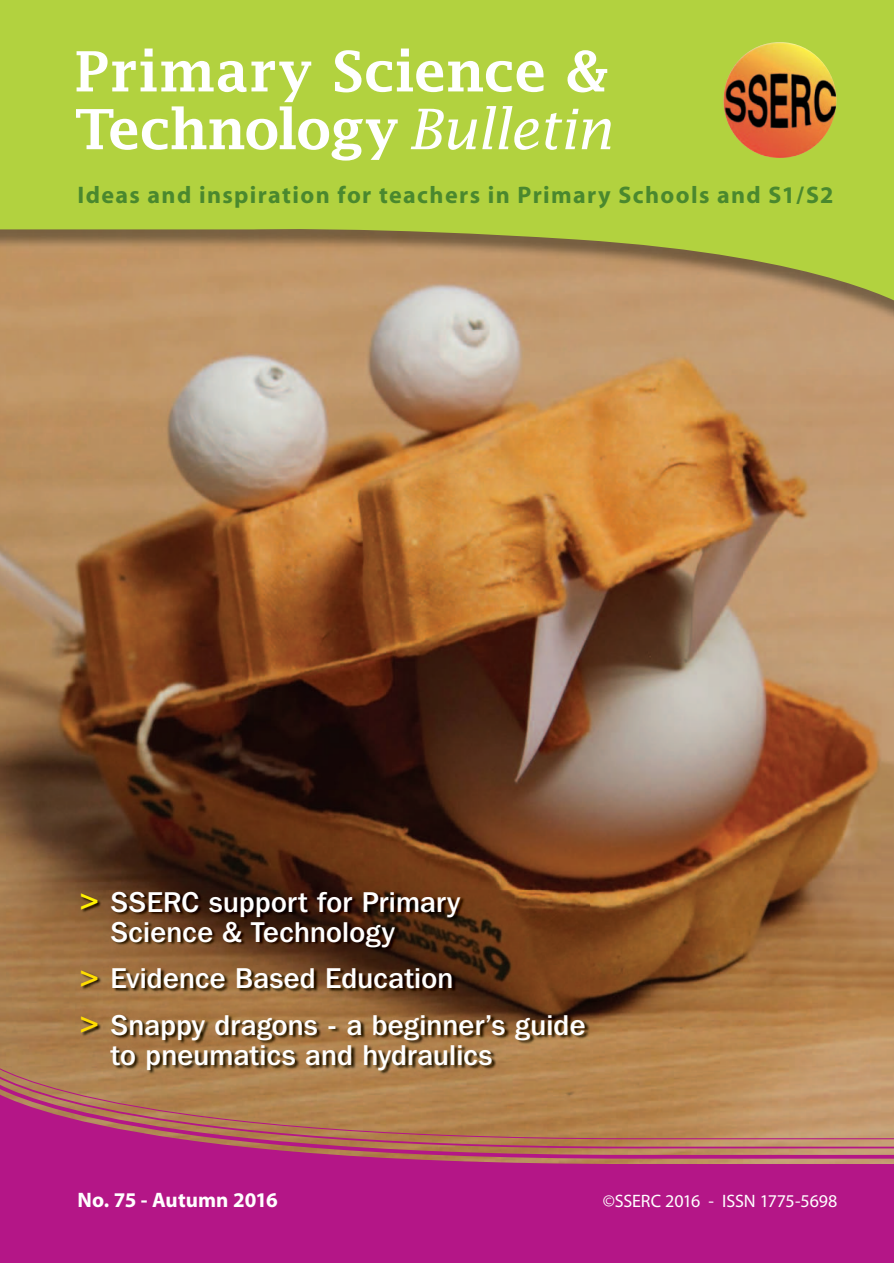
<style>
.page{position:relative;width:894px;height:1263px;background:#fff}
.page>*{position:absolute;margin:0;border:0;box-sizing:border-box;transform-origin:0 0}
.t1{font:600 55.65px "Lucida Fax";letter-spacing:.005em;color:#fff}
.t2{font:600 55.5px "Lucida Fax";letter-spacing:-.035em;color:#fff}
.t3{font:500 28.5px/30px "Franklin Gothic IT Cby BT";letter-spacing:.01em;color:#fff}
.t4{font:700 24px "Myriad";letter-spacing:.055em;color:#4a882e}
.t5{font:700 21px "Myriad";color:#fff}
.t6{font:18px "Myriad";letter-spacing:-.01em;color:#fff}
.s1{font-weight:400;font-style:italic;font-size:55.95px}
.s2{font-weight:600;color:#fff101}
.s3{font-weight:600;color:#ffdc01}
</style>
<div class="page">
<img style="left:0;top:309px;width:894px;height:750px">
<img style="left:0;top:309px;width:36px;height:20px">
<img style="left:859px;top:309px;width:35px;height:20px">
<svg style="left:0;top:0;width:894px;height:309px;background:#b2c247"></svg>
<div style="left:0;top:1160px;width:894px;height:103px;background:#b41687"></div>
<svg style="left:0;top:1059px;width:894px;height:8px;background:#bb8d5a"></svg>
<svg style="left:0;top:1067px;width:894px;height:8px;background:#ba8d5b"></svg>
<svg style="left:0;top:1075px;width:894px;height:85px;background:#b5725f"></svg>
<img style="left:723px;top:42px;width:113px;height:116px;border-radius:50%">
<img style="left:80px;top:890px;width:510px;height:185px">
<h1 class="t1" style="left:74px;top:40px;width:536px">Primary Science &amp;</h1>
<h2 class="t2" style="left:74px;top:98px;width:539px">Technology <span class="s1">Bulletin</span></h2>
<p class="t4" style="left:77px;top:183px;width:757px">Ideas and inspiration for teachers in Primary Schools and S1/S2</p>
<p class="t3" style="left:110px;top:886px;width:351px;text-indent:-33px"><span class="s2">&gt;</span> SSERC support for Primary<br>Science &amp; Technology</p>
<p class="t3" style="left:77px;top:954px;width:509px;line-height:46.5px"><span class="s3">&gt;</span> Evidence Based Education<br><span class="s3">&gt;</span> Snappy dragons - a beginner’s guide</p>
<p class="t3" style="left:110px;top:1039px;width:383px">to pneumatics and hydraulics</p>
<p class="t5" style="left:77px;top:1189px;width:202px">No. 75 - Autumn 2016</p>
<p class="t6" style="left:602px;top:1192px;width:236px">©SSERC 2016 - ISSN 1775-5698</p>
</div>
